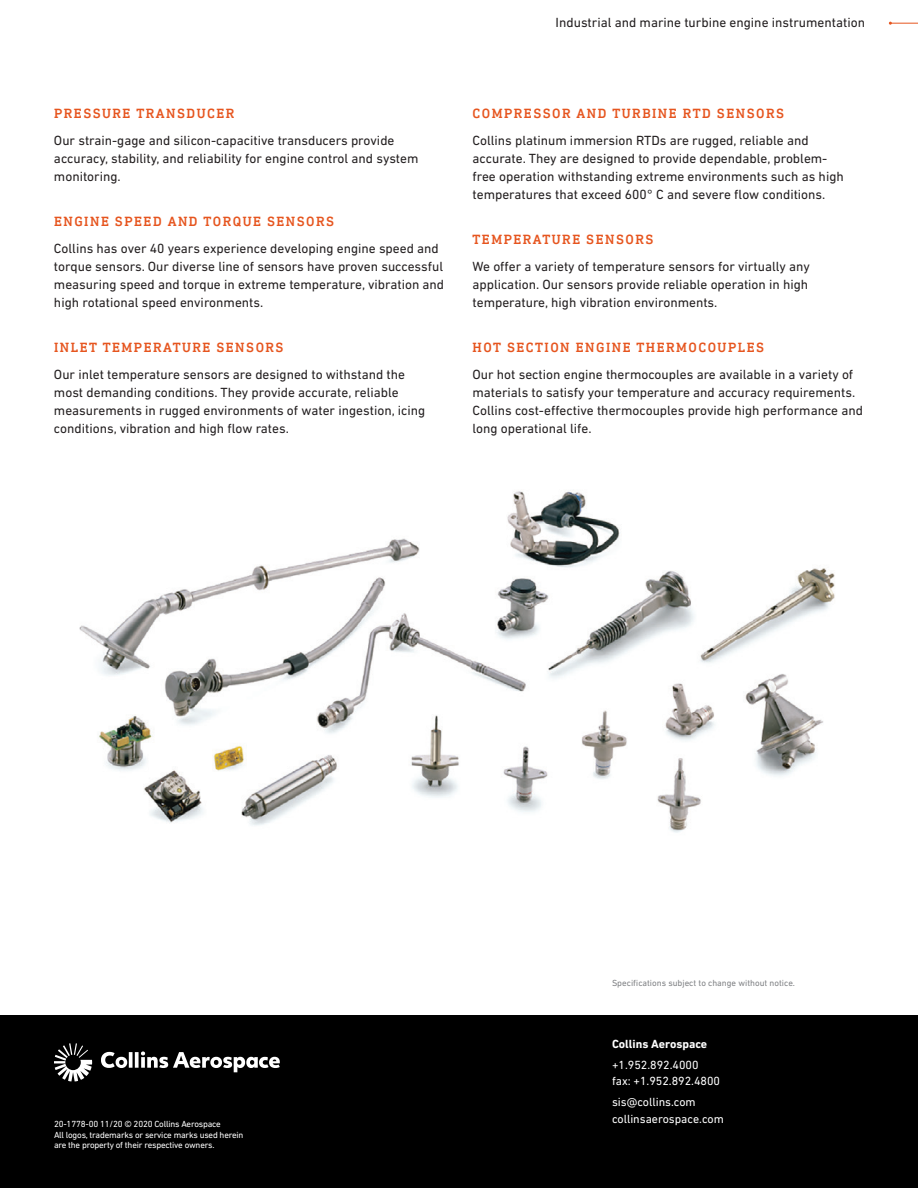
<style>
.page{position:relative;width:918px;height:1188px;background:#fff}
.page>*{position:absolute;margin:0;border:0;box-sizing:border-box;transform-origin:0 0}
.t1{font:13.5px/18px "DIN Next LT Pro";color:#231f20}
.t2{font:500 13.5px "DIN Next Slab Pro";letter-spacing:.11em;color:#e6551f}
.t3{font:12px/16.5px "DIN Next LT Pro";color:#fff}
.t4{font:700 12px "DIN Next LT Pro";color:#fff}
.t5{font:9px/10.5px "DIN Next LT Pro";letter-spacing:-.02em;color:#fff}
.t6{font:9px "DIN Next LT Pro";color:#808285}
</style>
<div class="page">
<div style="left:0;top:1015px;width:918px;height:173px;background:#000"></div>
<img style="left:79px;top:491px;width:756px;height:342px">
<svg style="left:889px;top:22px;width:29px;height:3px"></svg>
<svg style="left:54px;top:1043px;width:226px;height:38px"></svg>
<p class="t1" style="left:556px;top:13px;width:311px">Industrial and marine turbine engine instrumentation</p>
<p class="t2" style="left:54px;top:106px;width:182px">PRESSURE TRANSDUCER</p>
<p class="t1" style="left:54px;top:131px;width:366px">Our strain-gage and silicon-capacitive transducers provide accuracy, stability, and reliability for engine control and system monitoring.</p>
<p class="t2" style="left:54px;top:214px;width:282px">ENGINE SPEED AND TORQUE SENSORS</p>
<p class="t1" style="left:54px;top:239px;width:392px">Collins has over 40 years experience developing engine speed and torque sensors. Our diverse line of sensors have proven successful measuring speed and torque in extreme temperature, vibration and high rotational speed environments.</p>
<p class="t2" style="left:54px;top:340px;width:231px">INLET TEMPERATURE SENSORS</p>
<p class="t1" style="left:54px;top:365px;width:373px">Our inlet temperature sensors are designed to withstand the most demanding conditions. They provide accurate, reliable measurements in rugged environments of water ingestion, icing conditions, vibration and high flow rates.</p>
<p class="t2" style="left:473px;top:106px;width:313px">COMPRESSOR AND TURBINE RTD SENSORS</p>
<p class="t1" style="left:472px;top:131px;width:373px">Collins platinum immersion RTDs are rugged, reliable and accurate. They are designed to provide dependable, problem&shy;free operation withstanding extreme environments such as high temperatures that exceed 600° C and severe flow conditions.</p>
<p class="t2" style="left:473px;top:232px;width:182px">TEMPERATURE SENSORS</p>
<p class="t1" style="left:472px;top:257px;width:339px;text-align:justify">We offer a variety of temperature sensors for virtually any application. Our sensors provide reliable operation in high temperature, high vibration environments.</p>
<p class="t2" style="left:473px;top:340px;width:293px">HOT SECTION ENGINE THERMOCOUPLES</p>
<p class="t1" style="left:472px;top:365px;width:392px">Our hot section engine thermocouples are available in a variety of materials to satisfy your temperature and accuracy requirements.<br>Collins cost-effective thermocouples provide high performance and long operational life.</p>
<p class="t5" style="left:54px;top:1119px;width:191px">20-1778-00 11/20 © 2020 Collins Aerospace<br>All logos, trademarks or service marks used herein are the property of their respective owners.</p>
<p class="t6" style="left:612px;top:977px;width:185px">Specifications subject to change without notice.</p>
<p class="t4" style="left:612px;top:1036px;width:97px">Collins Aerospace</p>
<p class="t3" style="left:612px;top:1056px;width:110px">+1.952.892.4000 fax: +1.952.892.4800</p>
<p class="t3" style="left:612px;top:1094px;width:113px">sis@collins.com collinsaerospace.com</p>
</div>
